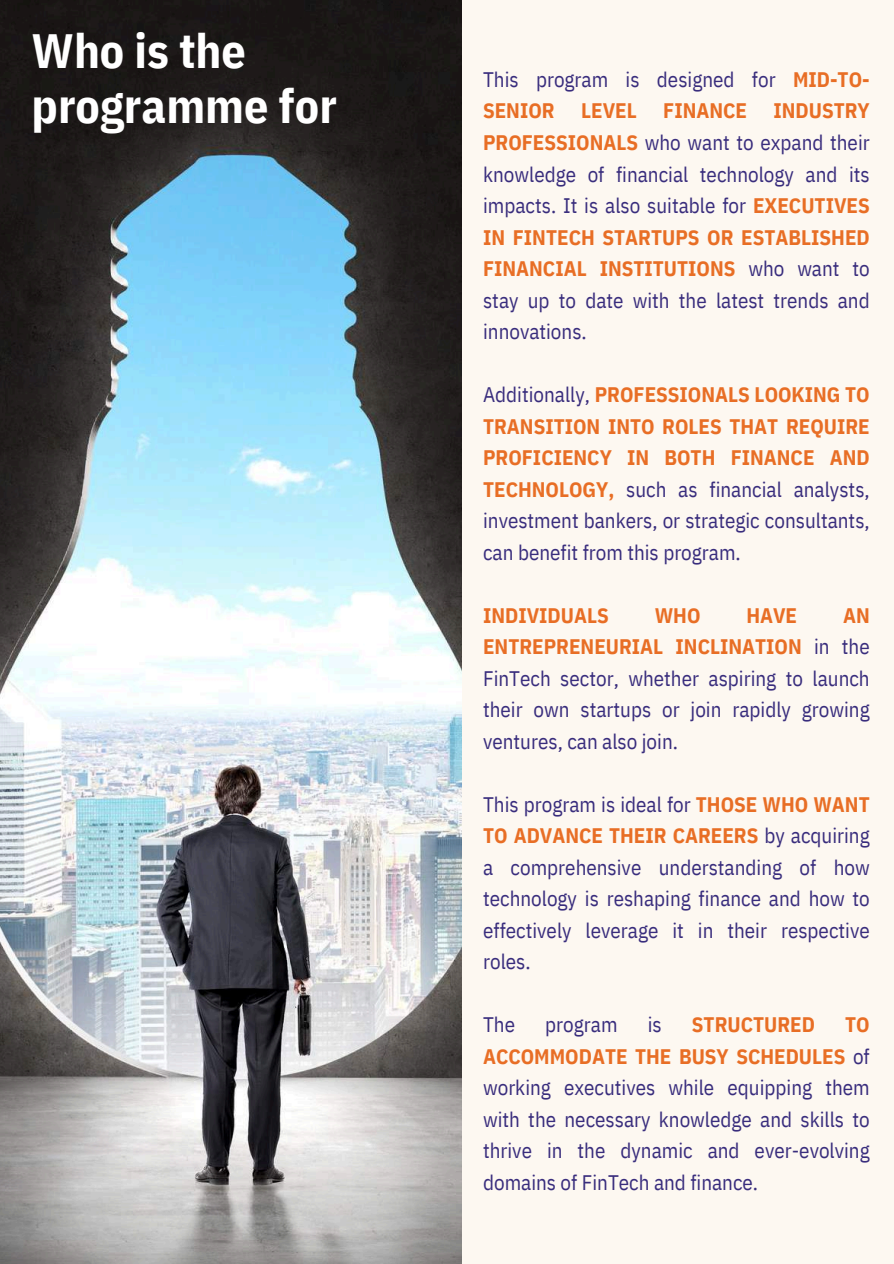
<style>
.page{position:relative;width:894px;height:1264px;background:#fff}
.page>*{position:absolute;margin:0;border:0;box-sizing:border-box;transform-origin:0 0}
.t1{font:700 48px/55.2px "IBM Plex Sans Cond";color:#fff}
.t2{font:21px/31.5px "IBM Plex Sans Cond";color:#392d7d;text-align:justify}
.t3{font:700 21px "IBM Plex Sans Cond";color:#e86e25}
.s1{font-weight:700;color:#e86e25}
</style>
<div class="page">
<div style="left:0;top:0;width:893px;height:1263px;background:#fdf8f1"></div>
<img style="left:0;top:0;width:461px;height:1263px">
<h1 class="t1" style="left:32px;top:22px;width:307px">Who is the programme for</h1>
<p class="t2" style="left:483px;top:63px;width:388px">This program is designed for <span class="s1">MID-TO-<br>SENIOR</span></p>
<p class="t2" style="left:483px;top:95px;width:388px;text-indent:290px"><span class="s1">INDUSTRY PROFESSIONALS</span> who want to expand their knowledge of financial technology and its impacts. It is also suitable for <span class="s1">EXECUTIVES IN FINTECH STARTUPS OR ESTABLISHED FINANCIAL INSTITUTIONS</span> who want to stay up to date with the latest trends and innovations.</p>
<p class="t3" style="left:581px;top:97px;width:57px">LEVEL</p>
<p class="t3" style="left:663px;top:97px;width:85px">FINANCE</p>
<p class="t2" style="left:483px;top:378px;width:388px">Additionally, <span class="s1">PROFESSIONALS LOOKING TO TRANSITION INTO ROLES THAT REQUIRE PROFICIENCY IN BOTH FINANCE AND TECHNOLOGY,</span> such as financial analysts, investment bankers, or strategic consultants, can benefit from this program.</p>
<p class="t3" style="left:483px;top:601px;width:127px">INDIVIDUALS</p>
<p class="t3" style="left:654px;top:601px;width:47px">WHO</p>
<p class="t3" style="left:746px;top:601px;width:52px">HAVE</p>
<p class="t2" style="left:483px;top:599px;width:388px;text-indent:360px"><span class="s1">AN ENTREPRENEURIAL INCLINATION</span> in the FinTech sector, whether aspiring to launch their own startups or join rapidly growing ventures, can also join.</p>
<p class="t2" style="left:483px;top:788px;width:388px">This program is ideal for <span class="s1">THOSE WHO WANT TO ADVANCE THEIR CAREERS</span> by acquiring a comprehensive understanding of how technology is reshaping finance and how to effectively leverage it in their respective roles.</p>
<p class="t2" style="left:483px;top:1008px;width:33px">The</p>
<p class="t2" style="left:545px;top:1008px;width:74px">program</p>
<p class="t2" style="left:647px;top:1008px;width:16px">is</p>
<p class="t3" style="left:691px;top:1010px;width:124px">STRUCTURED</p>
<p class="t2" style="left:483px;top:1008px;width:388px;text-indent:362px"><span class="s1">TO ACCOMMODATE THE BUSY SCHEDULES</span> of working executives while equipping them with the necessary knowledge and skills to thrive in the dynamic and ever-evolving domains of FinTech and finance.</p>
</div>
